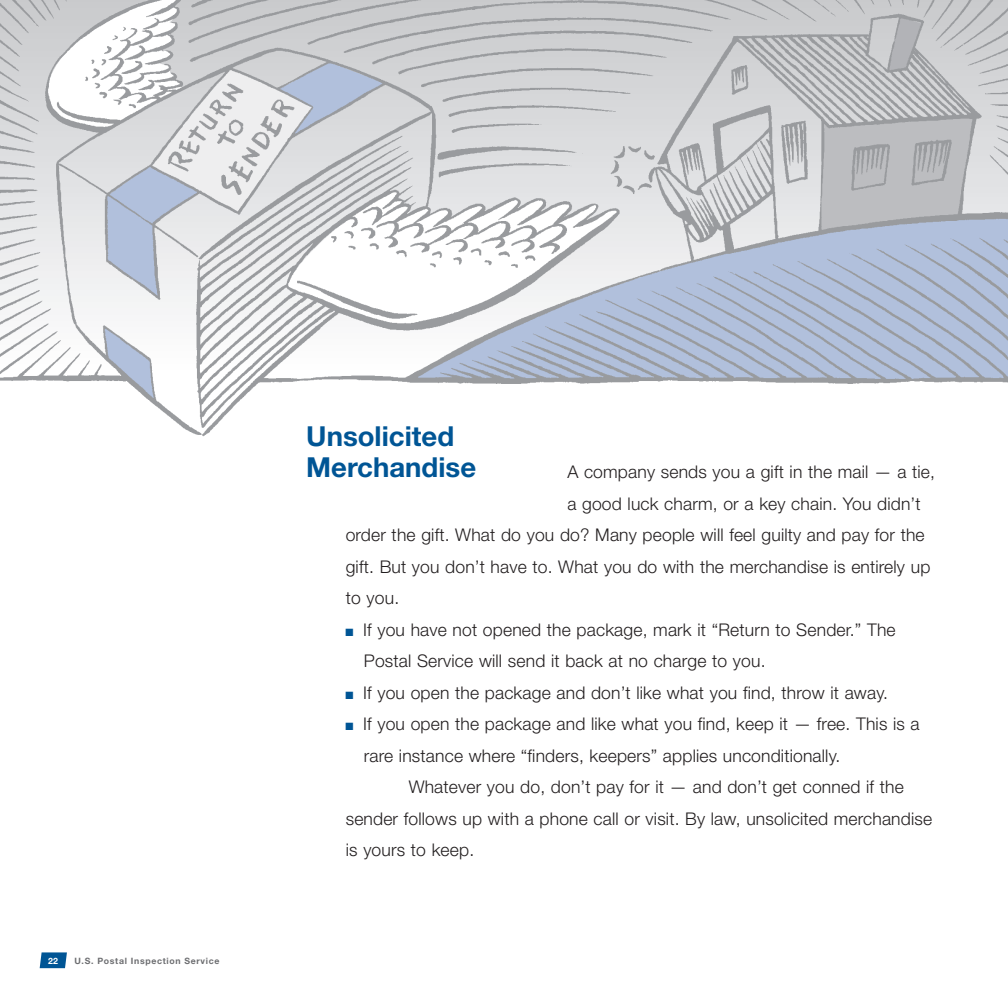
<style>
.page{position:relative;width:1008px;height:1008px;background:#fff}
.page>*{position:absolute;margin:0;border:0;box-sizing:border-box;transform-origin:0 0}
.t1{font:700 27.65px/31.5px "Helvetica Neue";color:#005595}
.t2{font:300 17.5px/31.5px "Helvetica Neue";letter-spacing:.01em;color:#231f20}
.t3{font:700 8.75px "Helvetica Neue";letter-spacing:.075em;color:#6c6d70}
.t4{font:700 8.75px "Helvetica Neue";color:#fff}
.s1{color:#005595}
</style>
<div class="page">
<img style="left:0;top:0;width:1008px;height:437px">
<svg style="left:40px;top:952px;width:27px;height:16px"></svg>
<p class="t4" style="left:48px;top:956px;width:11px">22</p>
<p class="t3" style="left:74px;top:955px;width:147px">U.S. Postal Inspection Service</p>
<h1 class="t1" style="left:306px;top:420px;width:171px">Unsolicited<br>Merchandise</h1>
<p class="t2" style="left:567px;top:456px;width:369px">A company sends you a gift in the mail — a tie,</p>
<p class="t2" style="left:567px;top:488px;width:355px">a good luck charm, or a key chain. You didn’t</p>
<p class="t2" style="left:346px;top:519px;width:581px">order the gift. What do you do? Many people will feel guilty and pay for the</p>
<p class="t2" style="left:346px;top:551px;width:586px">gift. But you don’t have to. What you do with the merchandise is entirely up</p>
<p class="t2" style="left:346px;top:582px;width:55px">to you.</p>
<p class="t2" style="left:364px;top:614px;width:533px;text-indent:-18px"><span class="s1">■</span> If you have not opened the package, mark it “Return to Sender.” The<br>Postal Service will send it back at no charge to you.</p>
<p class="t2" style="left:346px;top:677px;width:544px"><span class="s1">■</span> If you open the package and don’t like what you find, throw it away.</p>
<p class="t2" style="left:364px;top:708px;width:557px;text-indent:-18px"><span class="s1">■</span> If you open the package and like what you find, keep it — free. This is a rare instance where “finders, keepers” applies unconditionally.</p>
<p class="t2" style="left:346px;top:771px;width:588px;text-indent:63px">Whatever you do, don’t pay for it — and don’t get conned if the sender follows up with a phone call or visit. By law, unsolicited merchandise is yours to keep.</p>
</div>
